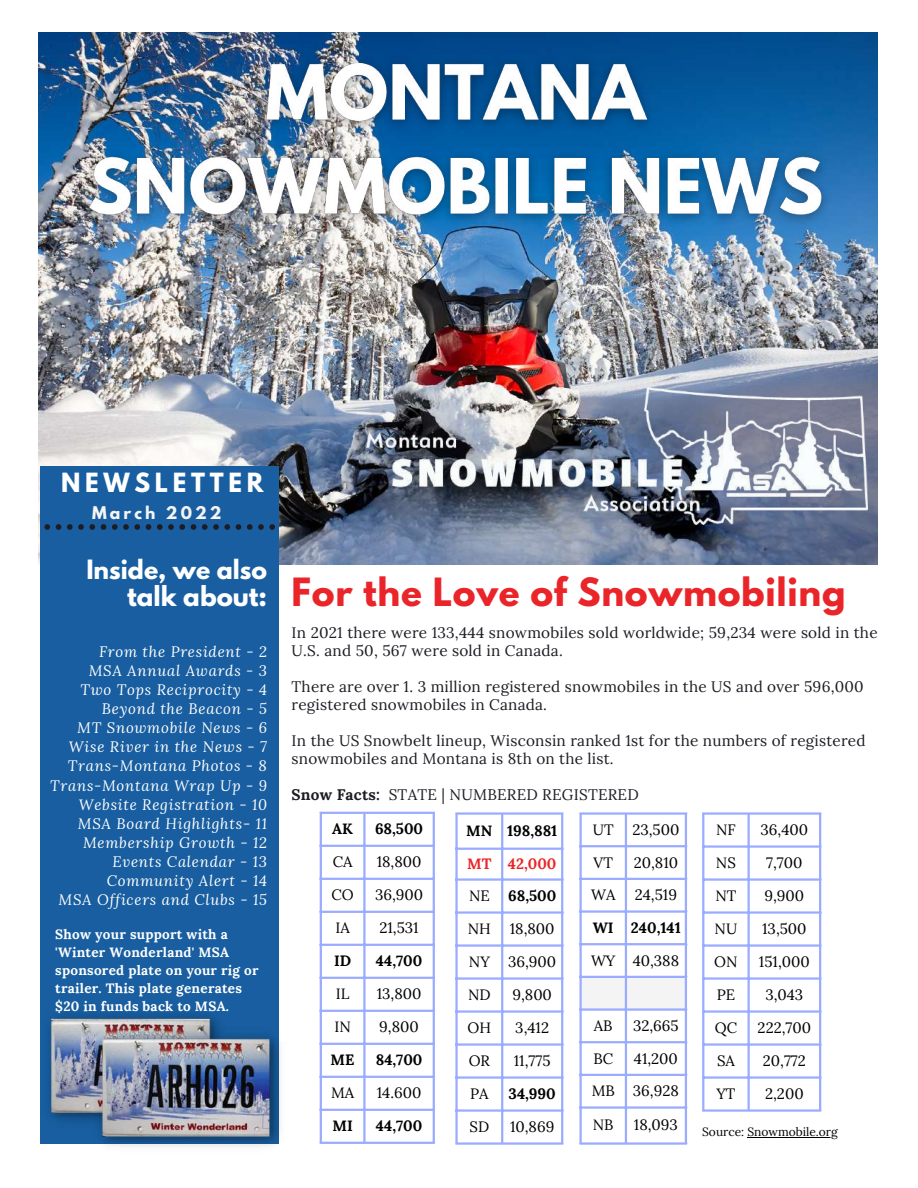
<style>
.page{position:relative;width:918px;height:1188px;background:#fff}
.page>*{position:absolute;margin:0;border:0;box-sizing:border-box;transform-origin:0 0}
.t1{font:700 34.5px "League Spartan";letter-spacing:.02em;color:#ea2529}
.t2{font:700 24.45px "League Spartan";color:#fff}
.t3{font:700 23.55px "League Spartan";color:#fff}
.t4{font:700 23.4px "League Spartan";letter-spacing:.2em;color:#fff}
.t5{font:700 15.6px "League Spartan";letter-spacing:.2em;color:#f4f4f4}
.t6{font:15.3px/18px "Lora";letter-spacing:.015em;color:#1d1c23}
.t7{font:italic 15px/19.2px "Lora";letter-spacing:.05em;color:#fff;text-align:right}
.t8{font:15px/32.7px "Lora";color:#000}
.t9{font:700 15px "Lora";color:#000}
.t10{font:700 15px/32px "Lora";color:#ea2529}
.t11{font:700 13.5px/18px "Lora";letter-spacing:.02em;color:#fff}
.t12{font:12px "Lora";color:#000}
.s1{font-weight:700}
.s2{font-weight:400;color:#000}
.s3{color:#000}
</style>
<div class="page">
<img style="left:39px;top:32px;width:839px;height:532px">
<div style="left:40px;top:466px;width:239px;height:677px;background:#185ea0"></div>
<img style="left:49px;top:1015px;width:169px;height:107px">
<img style="left:92px;top:1025px;width:188px;height:122px">
<svg style="left:44px;top:524px;width:231px;height:6px"></svg>
<hr style="left:320px;top:814px;width:2px;height:328px;background:#99acff">
<hr style="left:363px;top:814px;width:3px;height:328px;background:#99acff">
<hr style="left:433px;top:814px;width:2px;height:328px;background:#99acff">
<hr style="left:320px;top:812px;width:115px;height:2px;background:#99acff">
<hr style="left:320px;top:845px;width:115px;height:2px;background:#99acff">
<hr style="left:320px;top:878px;width:115px;height:2px;background:#99acff">
<hr style="left:320px;top:911px;width:115px;height:2px;background:#99acff">
<hr style="left:320px;top:944px;width:115px;height:2px;background:#99acff">
<hr style="left:320px;top:977px;width:115px;height:2px;background:#99acff">
<hr style="left:320px;top:1010px;width:115px;height:2px;background:#99acff">
<hr style="left:320px;top:1043px;width:115px;height:2px;background:#99acff">
<hr style="left:320px;top:1076px;width:115px;height:2px;background:#99acff">
<hr style="left:320px;top:1109px;width:115px;height:2px;background:#99acff">
<hr style="left:320px;top:1142px;width:115px;height:2px;background:#99acff">
<hr style="left:455px;top:815px;width:3px;height:327px;background:#99acff">
<hr style="left:501px;top:815px;width:2px;height:327px;background:#99acff">
<hr style="left:561px;top:815px;width:2px;height:327px;background:#99acff">
<hr style="left:455px;top:812px;width:108px;height:3px;background:#99acff">
<hr style="left:455px;top:848px;width:108px;height:2px;background:#99acff">
<hr style="left:455px;top:878px;width:108px;height:3px;background:#99acff">
<hr style="left:455px;top:911px;width:108px;height:3px;background:#99acff">
<hr style="left:455px;top:944px;width:108px;height:3px;background:#99acff">
<hr style="left:455px;top:977px;width:108px;height:3px;background:#99acff">
<hr style="left:455px;top:1010px;width:108px;height:3px;background:#99acff">
<hr style="left:455px;top:1043px;width:108px;height:3px;background:#99acff">
<hr style="left:455px;top:1076px;width:108px;height:3px;background:#99acff">
<hr style="left:455px;top:1109px;width:108px;height:3px;background:#99acff">
<hr style="left:455px;top:1142px;width:108px;height:3px;background:#99acff">
<div style="left:582px;top:978px;width:103px;height:30px;background:#f4f4f4"></div>
<hr style="left:579px;top:815px;width:3px;height:327px;background:#99acff">
<hr style="left:625px;top:815px;width:2px;height:327px;background:#99acff">
<hr style="left:685px;top:815px;width:2px;height:327px;background:#99acff">
<hr style="left:579px;top:812px;width:108px;height:3px;background:#99acff">
<hr style="left:579px;top:845px;width:108px;height:2px;background:#99acff">
<hr style="left:579px;top:878px;width:108px;height:2px;background:#99acff">
<hr style="left:579px;top:910px;width:108px;height:3px;background:#99acff">
<hr style="left:579px;top:943px;width:108px;height:2px;background:#99acff">
<hr style="left:579px;top:976px;width:108px;height:2px;background:#99acff">
<hr style="left:579px;top:1008px;width:108px;height:3px;background:#99acff">
<hr style="left:579px;top:1041px;width:108px;height:2px;background:#99acff">
<hr style="left:579px;top:1074px;width:108px;height:2px;background:#99acff">
<hr style="left:579px;top:1106px;width:108px;height:3px;background:#99acff">
<hr style="left:579px;top:1142px;width:108px;height:3px;background:#99acff">
<hr style="left:702px;top:815px;width:2px;height:294px;background:#99acff">
<hr style="left:747px;top:815px;width:3px;height:294px;background:#99acff">
<hr style="left:819px;top:815px;width:2px;height:294px;background:#99acff">
<hr style="left:702px;top:812px;width:119px;height:3px;background:#99acff">
<hr style="left:702px;top:845px;width:119px;height:3px;background:#99acff">
<hr style="left:702px;top:878px;width:119px;height:3px;background:#99acff">
<hr style="left:702px;top:911px;width:119px;height:3px;background:#99acff">
<hr style="left:702px;top:944px;width:119px;height:3px;background:#99acff">
<hr style="left:702px;top:977px;width:119px;height:3px;background:#99acff">
<hr style="left:702px;top:1010px;width:119px;height:3px;background:#99acff">
<hr style="left:702px;top:1043px;width:119px;height:3px;background:#99acff">
<hr style="left:702px;top:1076px;width:119px;height:3px;background:#99acff">
<hr style="left:702px;top:1109px;width:119px;height:3px;background:#99acff">
<img style="left:70px;top:43px;width:771px;height:214px">
<hr style="left:747px;top:1137px;width:91px;height:1px;background:#000">
<img style="left:366px;top:387px;width:502px;height:138px">
<h3 class="t4" style="left:61px;top:471px;width:204px">NEWSLETTER</h3>
<p class="t5" style="left:92px;top:505px;width:131px">March 2022</p>
<h3 class="t3" style="left:86px;top:558px;width:182px">Inside, we also</h3>
<h2 class="t2" style="left:127px;top:584px;width:141px">talk about:</h2>
<p class="t7" style="left:50px;top:641px;width:218px">From the President - 2<br>MSA Annual Awards - 3<br>Two Tops Reciprocity - 4<br>Beyond the Beacon - 5<br>MT Snowmobile News - 6<br>Wise River in the News - 7<br>Trans-Montana Photos - 8<br>Trans-Montana Wrap Up - 9<br>Website Registration - 10<br>MSA Board Highlights- 11<br>Membership Growth - 12<br>Events Calendar - 13<br>Community Alert - 14<br>MSA Officers and Clubs - 15</p>
<p class="t11" style="left:55px;top:925px;width:205px">Show your support with a 'Winter Wonderland' MSA sponsored plate on your rig or trailer. This plate generates $20 in funds back to MSA.</p>
<h1 class="t1" style="left:292px;top:575px;width:556px">For the Love of Snowmobiling</h1>
<p class="t6" style="left:292px;top:624px;width:588px">In 2021 there were 133,444 snowmobiles sold worldwide; 59,234 were sold in the<br>U.S. and 50, 567 were sold in Canada.</p>
<p class="t6" style="left:292px;top:678px;width:574px">There are over 1. 3 million registered snowmobiles in the US and over 596,000 registered snowmobiles in Canada.</p>
<p class="t6" style="left:292px;top:732px;width:576px">In the US Snowbelt lineup, Wisconsin ranked 1st for the numbers of registered snowmobiles and Montana is 8th on the list.</p>
<p class="t6" style="left:292px;top:786px;width:349px"><span class="s1">Snow Facts:</span> STATE | NUMBERED REGISTERED</p>
<p class="t9" style="left:332px;top:819px;width:22px">AK</p>
<p class="t9" style="left:375px;top:819px;width:50px">68,500</p>
<p class="t8" style="left:333px;top:845px;width:21px">CA</p>
<p class="t8" style="left:377px;top:845px;width:46px">18,800</p>
<p class="t8" style="left:331px;top:878px;width:24px">CO</p>
<p class="t8" style="left:375px;top:878px;width:50px">36,900</p>
<p class="t8" style="left:335px;top:911px;width:16px">IA</p>
<p class="t8" style="left:379px;top:911px;width:41px">21,531</p>
<p class="t9" style="left:334px;top:951px;width:19px">ID</p>
<p class="t9" style="left:376px;top:951px;width:48px">44,700</p>
<p class="t8" style="left:336px;top:977px;width:15px">IL</p>
<p class="t8" style="left:377px;top:977px;width:46px">13,800</p>
<p class="t8" style="left:334px;top:1010px;width:18px">IN</p>
<p class="t8" style="left:379px;top:1010px;width:41px">9,800</p>
<p class="t9" style="left:331px;top:1050px;width:25px">ME</p>
<p class="t9" style="left:376px;top:1050px;width:48px">84,700</p>
<p class="t8" style="left:331px;top:1076px;width:25px">MA</p>
<p class="t8" style="left:377px;top:1076px;width:46px">14.600</p>
<p class="t9" style="left:332px;top:1116px;width:22px">MI</p>
<p class="t9" style="left:376px;top:1116px;width:48px">44,700</p>
<p class="t9" style="left:466px;top:821px;width:93px">MN 198,881</p>
<p class="t10" style="left:467px;top:848px;width:91px">MT 42,000<br><span class="s2">NE</span> <span class="s3">68,500</span></p>
<p class="t8" style="left:468px;top:912px;width:25px">NH</p>
<p class="t8" style="left:510px;top:912px;width:46px">18,800</p>
<p class="t8" style="left:468px;top:945px;width:90px">NY 36,900<br>ND</p>
<p class="t8" style="left:512px;top:978px;width:41px">9,800</p>
<p class="t8" style="left:468px;top:1011px;width:25px">OH</p>
<p class="t8" style="left:515px;top:1011px;width:35px">3,412</p>
<p class="t8" style="left:469px;top:1044px;width:23px">OR</p>
<p class="t8" style="left:514px;top:1044px;width:38px">11,775</p>
<p class="t8" style="left:470px;top:1077px;width:20px">PA</p>
<p class="t9" style="left:509px;top:1084px;width:49px">34,990</p>
<p class="t8" style="left:470px;top:1110px;width:21px">SD</p>
<p class="t8" style="left:510px;top:1110px;width:46px">10,869</p>
<p class="t8" style="left:593px;top:813px;width:88px">UT 23,500<br>VT</p>
<p class="t8" style="left:634px;top:846px;width:46px">20,810</p>
<p class="t8" style="left:591px;top:878px;width:26px">WA</p>
<p class="t8" style="left:635px;top:878px;width:44px">24,519</p>
<p class="t9" style="left:593px;top:918px;width:90px">WI 240,141</p>
<p class="t8" style="left:591px;top:944px;width:90px">WY 40,388</p>
<p class="t8" style="left:594px;top:1009px;width:20px">AB</p>
<p class="t8" style="left:633px;top:1009px;width:47px">32,665</p>
<p class="t8" style="left:593px;top:1042px;width:21px">BC</p>
<p class="t8" style="left:592px;top:1042px;width:89px;text-align:right">41,200<br>MB 36,928</p>
<p class="t8" style="left:593px;top:1108px;width:22px">NB</p>
<p class="t8" style="left:634px;top:1108px;width:46px">18,093</p>
<p class="t8" style="left:716px;top:813px;width:21px">NF</p>
<p class="t8" style="left:761px;top:813px;width:49px">36,400</p>
<p class="t8" style="left:716px;top:846px;width:21px">NS</p>
<p class="t8" style="left:766px;top:846px;width:38px">7,700</p>
<p class="t8" style="left:715px;top:879px;width:23px">NT</p>
<p class="t8" style="left:765px;top:879px;width:41px">9,900</p>
<p class="t8" style="left:715px;top:912px;width:24px">NU</p>
<p class="t8" style="left:762px;top:912px;width:46px">13,500</p>
<p class="t8" style="left:714px;top:945px;width:25px">ON</p>
<p class="t8" style="left:759px;top:945px;width:52px">151,000</p>
<p class="t8" style="left:717px;top:978px;width:20px">PE</p>
<p class="t8" style="left:765px;top:978px;width:39px">3,043</p>
<p class="t8" style="left:715px;top:1011px;width:24px">QC</p>
<p class="t8" style="left:758px;top:1011px;width:55px">222,700</p>
<p class="t8" style="left:717px;top:1044px;width:19px">SA</p>
<p class="t8" style="left:763px;top:1044px;width:45px">20,772</p>
<p class="t8" style="left:716px;top:1077px;width:21px">YT</p>
<p class="t8" style="left:765px;top:1077px;width:40px">2,200</p>
<p class="t12" style="left:702px;top:1124px;width:137px">Source: Snowmobile.org</p>
</div>
